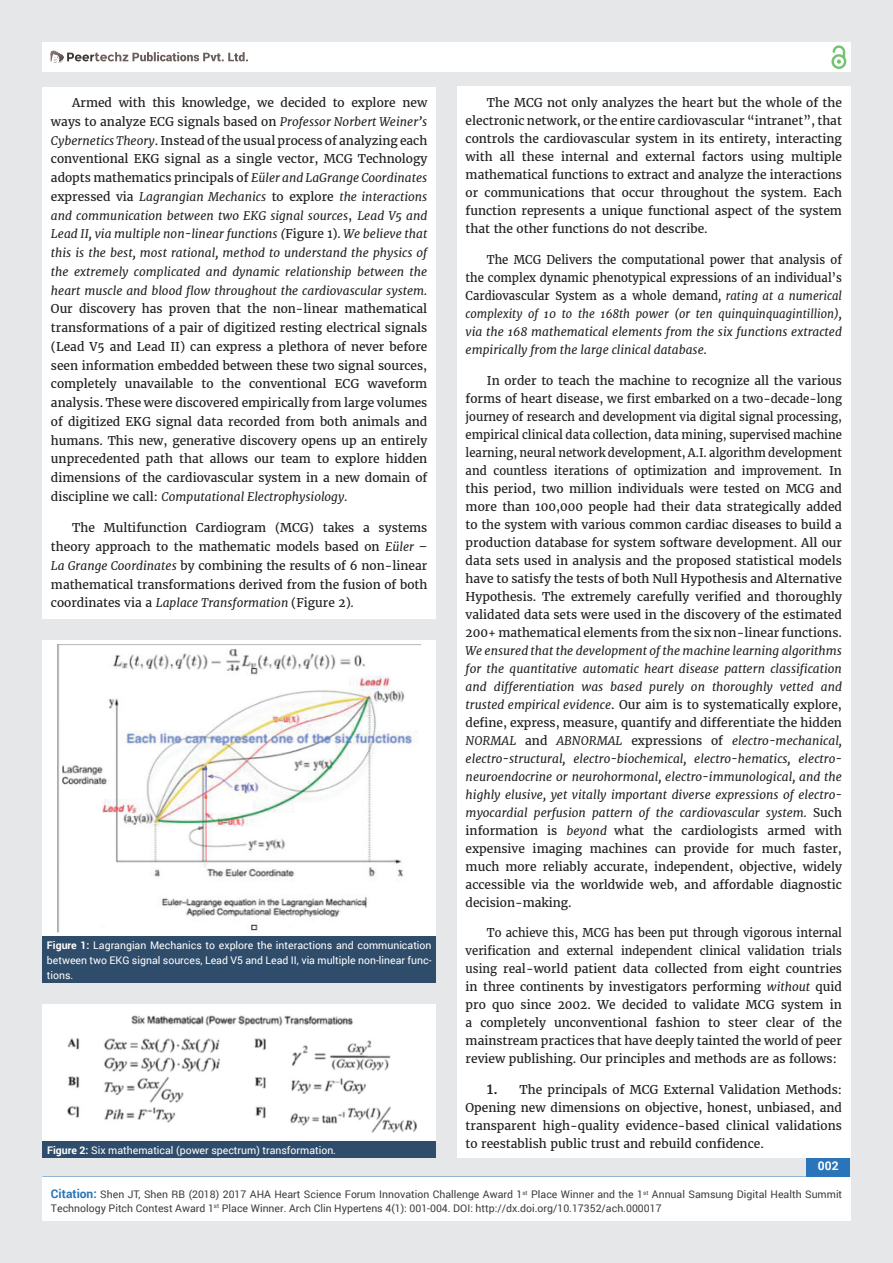
<style>
.page{position:relative;width:893px;height:1263px;background:#e6e7e9}
.page>*{position:absolute;margin:0;border:0;box-sizing:border-box;transform-origin:0 0}
.t1{font:12px/18px "Merriweather";color:#231f20;text-align:justify}
.t2{font:italic 12px/18px "Merriweather";color:#231f20;text-align:justify}
.t3{font:12px/18px "Merriweather";color:#231f20;text-align:justify;scale:.95 1}
.t4{font:italic 12px/18px "Merriweather";color:#231f20;text-align:justify;scale:.95 1}
.t5{font:700 12px "Roboto";color:#fff}
.t6{font:10.5px/13.5px "Roboto";color:#3e3e3f}
.t7{font:10.5px/15px "Roboto";color:#fff;text-align:justify}
.s1{font-style:normal}
.s2{font-style:italic}
.s3{font-weight:700}
.s4{font-size:15px}
.s5{font-weight:700;font-size:12px;color:#2a75ba}
</style>
<div class="page">
<div style="left:42px;top:43px;width:808px;height:29px;background:#fff"></div>
<div style="left:831px;top:54px;width:15px;height:15px;border:2px solid #72c272;border-radius:50%"></div>
<svg style="left:831px;top:45px;width:15px;height:19px"></svg>
<div style="left:806px;top:1157px;width:44px;height:41px;background:#2a75ba"></div>
<svg style="left:49px;top:50px;width:199px;height:14px"></svg>
<div style="left:42px;top:1177px;width:809px;height:43px;background:#fff"></div>
<div style="left:42px;top:87px;width:394px;height:532px;background:#fff"></div>
<div style="left:457px;top:87px;width:393px;height:1071px;background:#fff"></div>
<div style="left:43px;top:640px;width:393px;height:297px;background:#fff"></div>
<div style="left:43px;top:937px;width:393px;height:46px;background:#2f4d6a"></div>
<img style="left:57px;top:644px;width:364px;height:288px">
<img style="left:62px;top:649px;width:359px;height:283px">
<div style="left:43px;top:1004px;width:393px;height:137px;background:#fff"></div>
<div style="left:43px;top:1141px;width:393px;height:17px;background:#2f4d6a"></div>
<img style="left:67px;top:1015px;width:350px;height:118px">
<p class="t2" style="left:51px;top:93px;width:378px;line-height:18.8px;text-indent:21px"><span class="s1">Armed with this knowledge, we decided to explore new ways to analyze ECG signals based on</span> Professor Norbert Weiner’s Cybernetics Theory<span class="s1">. Instead of the usual process of analyzing each conventional EKG signal as a single vector, MCG Technology adopts mathematics principals of</span> Eüler and LaGrange Coordinates <span class="s1">expressed via</span> Lagrangian Mechanics <span class="s1">to explore</span> the interactions and communication between two EKG signal sources<span class="s1">,</span> Lead V5 and Lead II, via multiple non-linear functions (<span class="s1">Figure 1)</span>. We believe that this is the best, most rational, method to understand the physics of the extremely complicated and dynamic relationship between the heart muscle and blood flow throughout the cardiovascular system.</p>
<p class="t1" style="left:51px;top:300px;width:378px;line-height:18.8px">Our discovery has proven that the non-linear mathematical transformations of a pair of digitized resting electrical signals (Lead V5 and Lead II) can express a plethora of never before seen information embedded between these two signal sources, completely unavailable to the conventional ECG waveform analysis. These were discovered empirically from large volumes of digitized EKG signal data recorded from both animals and humans. This new, generative discovery opens up an entirely unprecedented path that allows our team to explore hidden dimensions of the cardiovascular system in a new domain of discipline we call: <span class="s2">Computational Electrophysiology.</span></p>
<p class="t1" style="left:51px;top:519px;width:378px;line-height:18.8px;text-indent:21px">The Multifunction Cardiogram (MCG) takes a systems theory approach to the mathematic models based on <span class="s2">Eüler – La Grange Coordinates</span> by combining the results of 6 non-linear mathematical transformations derived from the fusion of both coordinates via a <span class="s2">Laplace Transformation</span> (Figure 2)<span class="s2">.</span></p>
<p class="t7" style="left:47px;top:937px;width:386px"><span class="s3">Figure 1:</span> Lagrangian Mechanics to explore the interactions and communication between two EKG signal sources, Lead V5 and Lead II, via multiple non-linear func&shy;tions.</p>
<p class="t7" style="left:47px;top:1142px;width:291px"><span class="s3">Figure 2:</span> Six mathematical (power spectrum) transformation.</p>
<p class="t1" style="left:466px;top:94px;width:378px;text-indent:21px">The MCG not only analyzes the heart but the whole of the electronic network, or the entire cardiovascular “intranet”, that controls the cardiovascular system in its entirety, interacting with all these internal and external factors using multiple mathematical functions to extract and analyze the interactions or communications that occur throughout the system. Each function represents a unique functional aspect of the system that the other functions do not describe.</p>
<p class="t4" style="left:466px;top:251px;width:398px;text-indent:21px"><span class="s1">The MCG Delivers the computational power that analysis of the complex dynamic phenotypical expressions of an individual’s Cardiovascular System as a whole demand</span>, rating at a numerical complexity of 10 to the 168th power (or ten quinquinquagintillion), via the 168 mathematical elements from the six functions extracted empirically from the large clinical database.</p>
<p class="t1" style="left:466px;top:371px;width:378px;text-indent:21px">In order to teach the machine to recognize all the various forms of heart disease, we first embarked on a two-decade-long journey of research and development via digital signal processing, empirical clinical data collection, data mining, supervised machine learning, neural network development, A.I. algorithm development and countless iterations of optimization and improvement. In this period, two million individuals were tested on MCG and more than 100,000 people had their data strategically added to the system with various common cardiac diseases to build a production database for system software development. All our data sets used in analysis and the proposed statistical models have to satisfy the tests of both Null Hypothesis and Alternative Hypothesis. The extremely carefully verified and thoroughly validated data sets were used in the discovery of the estimated 200+ mathematical elements from the six non-linear functions.</p>
<p class="t2" style="left:466px;top:641px;width:378px">We ensured that the development of the machine learning algorithms for the quantitative automatic heart disease pattern classification and differentiation was based purely on thoroughly vetted and trusted empirical evidence<span class="s1">. Our aim is to systematically explore, define, express, measure, quantify and differentiate the hidden </span>NORMAL <span class="s1">and</span> ABNORMAL <span class="s1">expressions of</span> electro-mechanical, electro-structural, electro-biochemical, electro-hematics, electro&shy;neuroendocrine or neurohormonal, electro-immunological, and the highly elusive, yet vitally important diverse expressions of electro&shy;myocardial perfusion pattern of the cardiovascular system. <span class="s1">Such information is</span> beyond <span class="s1">what the cardiologists armed with expensive imaging machines can provide for much faster, much more reliably accurate, independent, objective, widely accessible via the worldwide web, and affordable diagnostic decision-making.</span></p>
<p class="t3" style="left:466px;top:924px;width:398px;text-indent:21px">To achieve this, MCG has been put through vigorous internal verification and external independent clinical validation trials using real-world patient data collected from eight countries in three continents by investigators performing <span class="s2">without</span> quid pro quo since 2002. We decided to validate MCG system in a completely unconventional fashion to steer clear of the mainstream practices that have deeply tainted the world of peer review publishing. Our principles and methods are as follows:</p>
<p class="t1" style="left:466px;top:1081px;width:378px;text-indent:21px"><span class="s4">1.</span> The principals of MCG External Validation Methods:<br>Opening new dimensions on objective, honest, unbiased, and transparent high-quality evidence-based clinical validations to reestablish public trust and rebuild confidence.</p>
<p class="t5" style="left:818px;top:1157px;width:22px">002</p>
<p class="t6" style="left:51px;top:1188px;width:793px"><span class="s5">Citation:</span> Shen JT, Shen RB (2018) 2017 AHA Heart Science Forum Innovation Challenge Award 1<sup>st</sup> Place Winner and the 1<sup>st</sup> Annual Samsung Digital Health Summit<br>Technology Pitch Contest Award 1<sup>st</sup> Place Winner. Arch Clin Hypertens 4(1): 001-004. DOI: http://dx.doi.org/10.17352/ach.000017</p>
</div>
